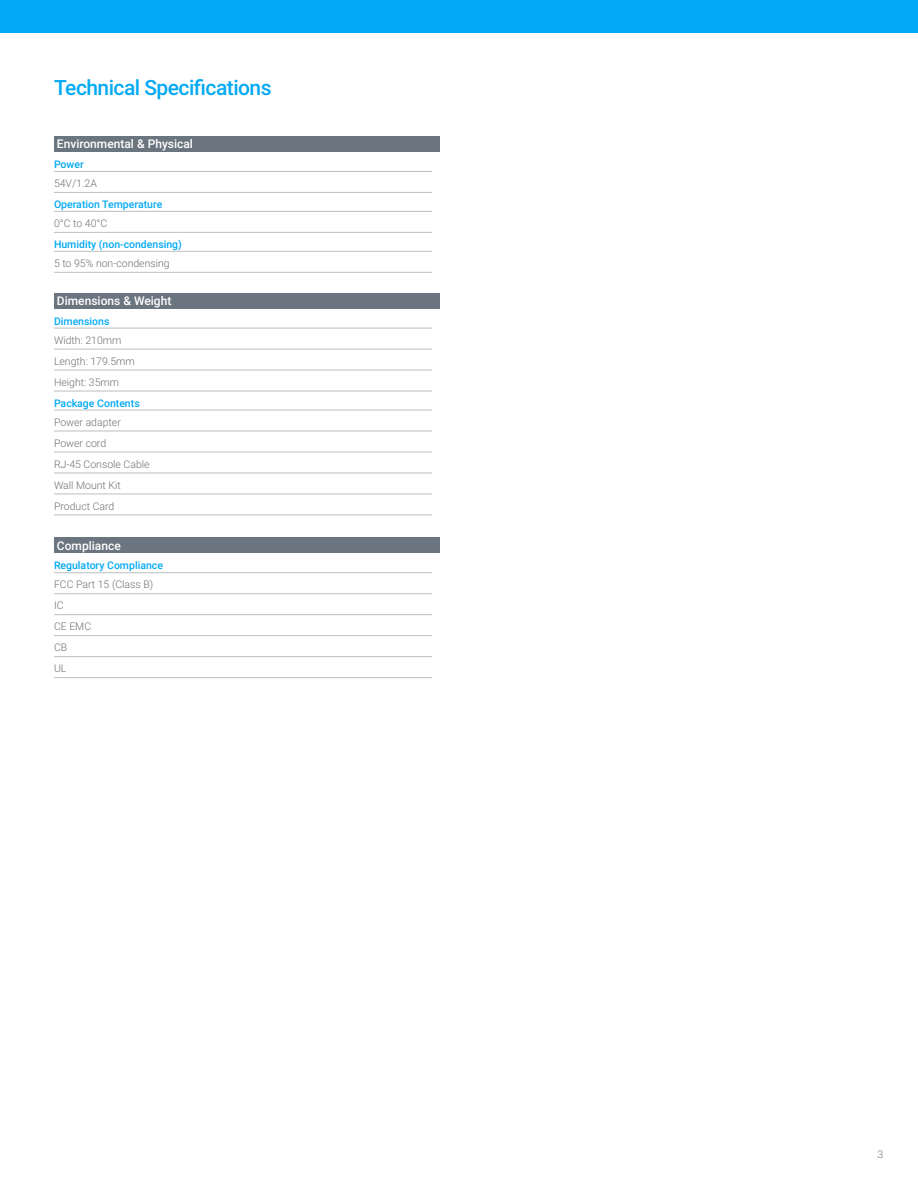
<style>
.page{position:relative;width:918px;height:1188px;background:#fff}
.page>*{position:absolute;margin:0;border:0;box-sizing:border-box;transform-origin:0 0}
.t1{font:500 21px "Roboto";letter-spacing:-.025em;color:#03a9f4}
.t2{font:500 12px "Roboto";color:#fff}
.t3{font:300 10.5px/21px "Roboto";color:#6f7073}
.t4{font:500 10.5px "Roboto";color:#03a9f4}
</style>
<div class="page">
<div style="left:0;top:0;width:918px;height:32px;background:#03a9f4"></div>
<hr style="left:54px;top:328px;width:378px;height:1px;background:#bcbec0">
<hr style="left:54px;top:349px;width:378px;height:1px;background:#bcbec0">
<hr style="left:54px;top:370px;width:378px;height:1px;background:#bcbec0">
<hr style="left:54px;top:391px;width:378px;height:1px;background:#bcbec0">
<hr style="left:54px;top:410px;width:378px;height:1px;background:#bcbec0">
<hr style="left:54px;top:431px;width:378px;height:1px;background:#bcbec0">
<hr style="left:54px;top:452px;width:378px;height:1px;background:#bcbec0">
<hr style="left:54px;top:473px;width:378px;height:1px;background:#bcbec0">
<hr style="left:54px;top:494px;width:378px;height:1px;background:#bcbec0">
<hr style="left:54px;top:515px;width:378px;height:1px;background:#bcbec0">
<hr style="left:54px;top:572px;width:378px;height:1px;background:#bcbec0">
<hr style="left:54px;top:593px;width:378px;height:1px;background:#bcbec0">
<hr style="left:54px;top:614px;width:378px;height:1px;background:#bcbec0">
<hr style="left:54px;top:635px;width:378px;height:1px;background:#bcbec0">
<hr style="left:54px;top:656px;width:378px;height:1px;background:#bcbec0">
<hr style="left:54px;top:677px;width:378px;height:1px;background:#bcbec0">
<hr style="left:54px;top:171px;width:378px;height:1px;background:#bcbec0">
<hr style="left:54px;top:192px;width:378px;height:1px;background:#bcbec0">
<hr style="left:54px;top:211px;width:378px;height:1px;background:#bcbec0">
<hr style="left:54px;top:232px;width:378px;height:1px;background:#bcbec0">
<hr style="left:54px;top:251px;width:378px;height:1px;background:#bcbec0">
<hr style="left:54px;top:272px;width:378px;height:1px;background:#bcbec0">
<div style="left:54px;top:136px;width:386px;height:16px;background:#6b7580"></div>
<div style="left:54px;top:293px;width:386px;height:15px;background:#6b7580"></div>
<div style="left:54px;top:538px;width:386px;height:15px;background:#6b7580"></div>
<h1 class="t1" style="left:54px;top:73px;width:219px">Technical Specifications</h1>
<p class="t2" style="left:57px;top:136px;width:137px">Environmental &amp; Physical</p>
<p class="t4" style="left:54px;top:157px;width:31px">Power</p>
<p class="t3" style="left:54px;top:173px;width:44px">54V/1.2A</p>
<p class="t4" style="left:54px;top:197px;width:110px">Operation Temperature</p>
<p class="t3" style="left:54px;top:212px;width:55px">0°C to 40°C</p>
<p class="t4" style="left:54px;top:237px;width:129px">Humidity (non-condensing)</p>
<p class="t3" style="left:54px;top:252px;width:117px">5 to 95% non-condensing</p>
<p class="t2" style="left:57px;top:292px;width:116px">Dimensions &amp; Weight</p>
<p class="t4" style="left:54px;top:314px;width:57px">Dimensions</p>
<p class="t3" style="left:54px;top:329px;width:82px">Width: 210mm<br>Length: 179.5mm<br>Height: 35mm</p>
<p class="t4" style="left:54px;top:396px;width:87px">Package Contents</p>
<p class="t3" style="left:54px;top:411px;width:97px">Power adapter<br>Power cord<br>RJ-45 Console Cable<br>Wall Mount Kit<br>Product Card</p>
<p class="t2" style="left:57px;top:537px;width:65px">Compliance</p>
<p class="t4" style="left:54px;top:558px;width:111px">Regulatory Compliance</p>
<p class="t3" style="left:54px;top:574px;width:101px">FCC Part 15 (Class B)<br>IC<br>CE EMC<br>CB<br>UL</p>
<p class="t3" style="left:878px;top:1143px;width:7px">3</p>
</div>
